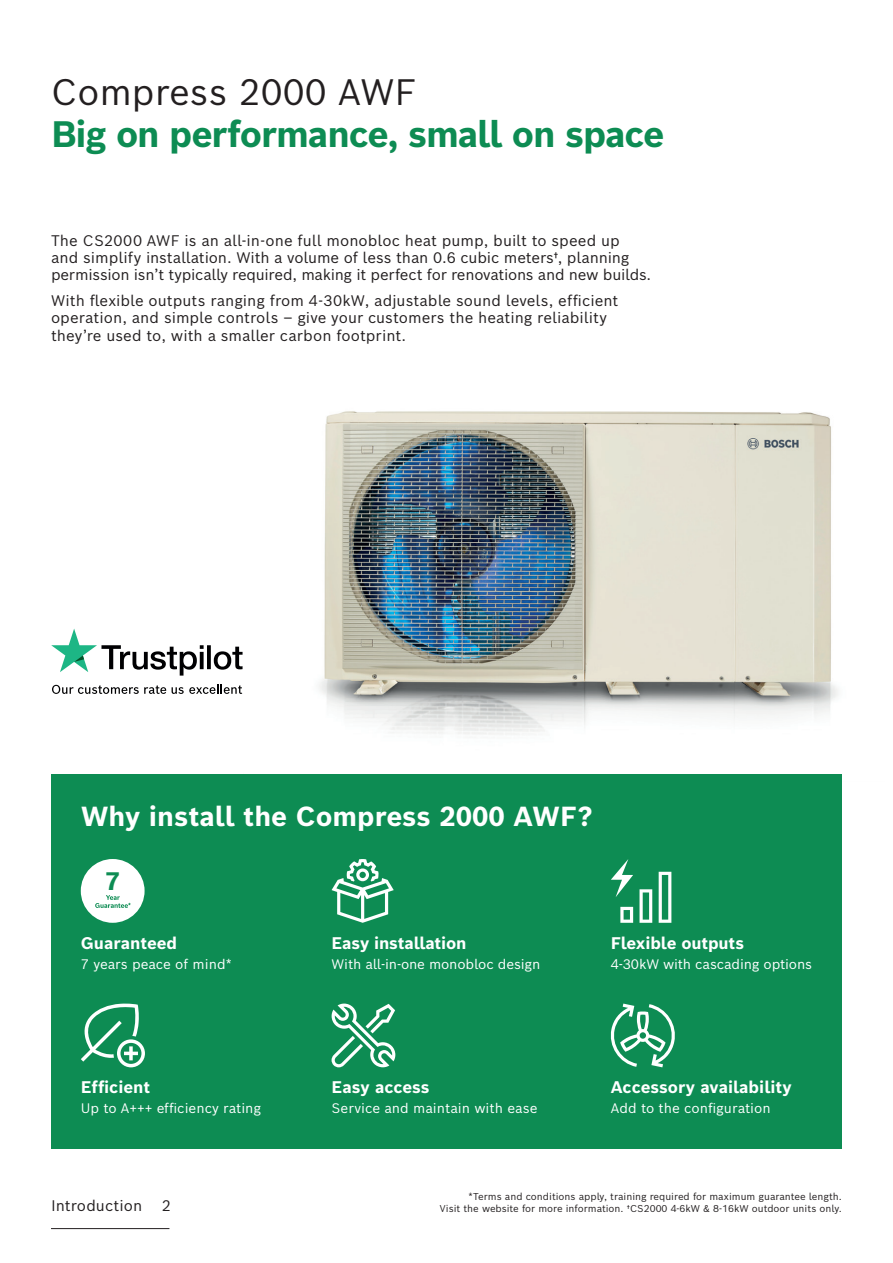
<style>
.page{position:relative;width:893px;height:1263px;background:#fff}
.page>*{position:absolute;margin:0;border:0;box-sizing:border-box;transform-origin:0 0}
.t1{font:700 36px "Bosch Sans";letter-spacing:-.03em;color:#0d8c53}
.t2{font:36px "Bosch Sans";color:#231f20}
.t3{font:700 27px "Bosch Sans";color:#fff}
.t4{font:700 24.75px "Bosch Sans";color:#0d8c53}
.t5{font:700 16.5px "Bosch Sans";color:#fff}
.t6{font:15px/17.2px "Bosch Sans";color:#231f20}
.t7{font:13.5px "Bosch Sans";letter-spacing:-.005em;color:#fff}
.t8{font:9.75px/12px "Bosch Sans";color:#231f20;text-align:right}
</style>
<div class="page">
<img style="left:319px;top:411px;width:519px;height:324px">
<hr style="left:51px;top:1228px;width:118px;height:1px;background:#231f20">
<div style="left:51px;top:774px;width:791px;height:374px;background:#0d8c53"></div>
<svg style="left:332px;top:1003px;width:63px;height:64px"></svg>
<div style="left:81px;top:859px;width:64px;height:64px;background:#fff;border-radius:50%"></div>
<svg style="left:95px;top:895px;width:36px;height:13px"></svg>
<svg style="left:611px;top:859px;width:60px;height:64px"></svg>
<svg style="left:332px;top:859px;width:62px;height:64px"></svg>
<svg style="left:610px;top:1003px;width:65px;height:64px"></svg>
<svg style="left:81px;top:1003px;width:64px;height:64px"></svg>
<svg style="left:51px;top:629px;width:192px;height:47px"></svg>
<svg style="left:52px;top:685px;width:114px;height:9px"></svg>
<svg style="left:172px;top:684px;width:70px;height:10px"></svg>
<h1 class="t2" style="left:51px;top:68px;width:367px">Compress 2000 AWF</h1>
<h1 class="t1" style="left:51px;top:110px;width:615px">Big on performance, small on space</h1>
<p class="t6" style="left:51px;top:231px;width:602px">The CS2000 AWF is an all-in-one full monobloc heat pump, built to speed up<br>and simplify installation. With a volume of less than 0.6 cubic meters†, planning permission isn’t typically required, making it perfect for renovations and new builds.</p>
<p class="t6" style="left:51px;top:292px;width:569px">With flexible outputs ranging from 4-30kW, adjustable sound levels, efficient operation, and simple controls – give your customers the heating reliability they’re used to, with a smaller carbon footprint.</p>
<h2 class="t3" style="left:81px;top:798px;width:513px">Why install the Compress 2000 AWF?</h2>
<h3 class="t4" style="left:105px;top:865px;width:17px">7</h3>
<p class="t5" style="left:81px;top:932px;width:98px">Guaranteed</p>
<p class="t7" style="left:81px;top:954px;width:153px">7 years peace of mind*</p>
<p class="t5" style="left:81px;top:1076px;width:71px">Efficient</p>
<p class="t7" style="left:81px;top:1099px;width:182px">Up to A+++ efficiency rating</p>
<p class="t6" style="left:51px;top:1196px;width:93px">Introduction</p>
<p class="t6" style="left:162px;top:1196px;width:11px">2</p>
<p class="t5" style="left:332px;top:932px;width:136px">Easy installation</p>
<p class="t7" style="left:332px;top:954px;width:210px">With all-in-one monobloc design</p>
<p class="t5" style="left:332px;top:1076px;width:100px">Easy access</p>
<p class="t7" style="left:332px;top:1099px;width:207px">Service and maintain with ease</p>
<p class="t5" style="left:611px;top:932px;width:135px">Flexible outputs</p>
<p class="t7" style="left:611px;top:954px;width:203px">4-30kW with cascading options</p>
<p class="t5" style="left:611px;top:1076px;width:182px">Accessory availability</p>
<p class="t7" style="left:611px;top:1099px;width:161px">Add to the configuration</p>
<p class="t8" style="left:440px;top:1190px;width:403px">*Terms and conditions apply, training required for maximum guarantee length.<br>Visit the website for more information. †CS2000 4-6kW &amp; 8-16kW outdoor units only.</p>
</div>
